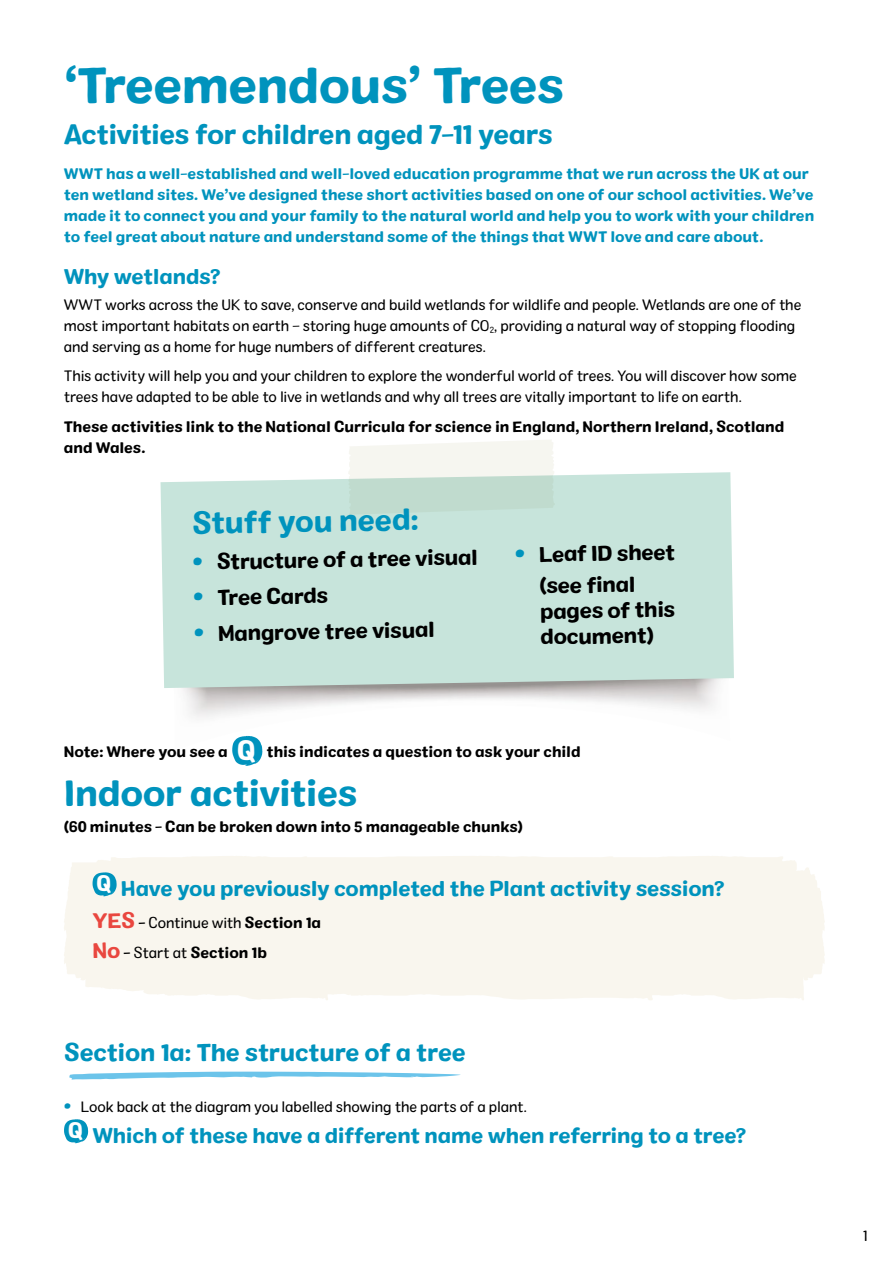
<style>
.page{position:relative;width:893px;height:1263px;background:#fff}
.page>*{position:absolute;margin:0;border:0;box-sizing:border-box;transform-origin:0 0}
.t1{font:49.5px "Colby St Bld";letter-spacing:-.015em;color:#0093bd}
.t2{font:36px "Colby St Bld";letter-spacing:-.02em;color:#0093bd}
.t3{font:29.85px "Colby St Bld";color:#0093bd}
.t4{font:27px "Colby St Bld";letter-spacing:-.025em;color:#0093bd}
.t5{font:24px "Colby St Bld";letter-spacing:-.02em;color:#0093bd}
.t6{font:21.3px/31.5px "Colby St Bld";color:#000}
.t7{font:21px "Colby St Bld";letter-spacing:-.015em;color:#0093bd}
.t8{font:15px/21px "Colby St Reg";letter-spacing:-.01em;color:#000}
.t9{font:15px/21px "Colby St Bld";letter-spacing:-.005em;color:#0093bd}
.t10{font:15px/21px "Colby St Bld";letter-spacing:-.005em;color:#000}
.s1{font-size:29.85px;color:#0093bd}
.s2{font-family:"Colby St Bld";font-size:21px;color:#e9473f}
.s3{font-family:"Colby St Bld"}
.s4{font-size:21px;color:#e9473f}
.s5{font-family:"Colby St Reg"}
.s6{font-family:"Colby St Bld";font-size:21px;color:#0093bd}
</style>
<div class="page">
<div style="left:161px;top:472px;width:573px;height:216px;background:#c7e4db"></div>
<svg style="left:348px;top:440px;width:207px;height:75px"></svg>
<svg style="left:69px;top:1071px;width:392px;height:8px"></svg>
<div style="left:64px;top:856px;width:761px;height:144px;background:#f9f6ee"></div>
<svg style="left:232px;top:736px;width:30px;height:30px"></svg>
<svg style="left:64px;top:1119px;width:24px;height:24px"></svg>
<svg style="left:92px;top:872px;width:25px;height:24px"></svg>
<h1 class="t1" style="left:64px;top:54px;width:502px">‘Treemendous’ Trees</h1>
<h3 class="t4" style="left:64px;top:117px;width:490px">Activities for children aged 7-11 years</h3>
<p class="t9" style="left:64px;top:163px;width:752px">WWT has a well-established and well-loved education programme that we run across the UK at our ten wetland sites. We’ve designed these short activities based on one of our school activities. We’ve made it to connect you and your family to the natural world and help you to work with your children to feel great about nature and understand some of the things that WWT love and care about.</p>
<h3 class="t7" style="left:64px;top:263px;width:158px">Why wetlands?</h3>
<p class="t8" style="left:64px;top:294px;width:739px">WWT works across the UK to save, conserve and build wetlands for wildlife and people. Wetlands are one of the most important habitats on earth – storing huge amounts of CO<sub>2</sub>, providing a natural way of stopping flooding and serving as a home for huge numbers of different creatures.</p>
<p class="t8" style="left:64px;top:365px;width:735px">This activity will help you and your children to explore the wonderful world of trees. You will discover how some trees have adapted to be able to live in wetlands and why all trees are vitally important to life on earth.</p>
<p class="t10" style="left:64px;top:416px;width:722px">These activities link to the National Curricula for science in England, Northern Ireland, Scotland and Wales.</p>
<h3 class="t3" style="left:191px;top:504px;width:229px;rotate:-1deg">Stuff you need:</h3>
<h3 class="t6" style="left:192px;top:546px;width:287px;rotate:-1deg"><span class="s1">•</span> Structure of a tree visual</h3>
<h3 class="t6" style="left:193px;top:582px;width:137px;rotate:-1deg"><span class="s1">•</span> Tree Cards</h3>
<h3 class="t6" style="left:193px;top:618px;width:243px;rotate:-1deg"><span class="s1">•</span> Mangrove tree visual</h3>
<h3 class="t6" style="left:539px;top:539px;width:138px;text-indent:-24px;rotate:-1deg"><span class="s1">•</span> Leaf ID sheet (see final</h3>
<h3 class="t6" style="left:540px;top:599px;width:137px;line-height:25.5px;rotate:-1deg">pages of this document)</h3>
<p class="t10" style="left:64px;top:741px;width:165px">Note: Where you see a</p>
<p class="t10" style="left:266px;top:741px;width:316px">this indicates a question to ask your child</p>
<h2 class="t2" style="left:64px;top:770px;width:295px">Indoor activities</h2>
<p class="t10" style="left:64px;top:816px;width:460px">(60 minutes - Can be broken down into 5 manageable chunks)</p>
<h3 class="t7" style="left:121px;top:875px;width:605px">Have you previously completed the Plant activity session?</h3>
<p class="t8" style="left:92px;top:912px;width:230px"><span class="s2">YES</span> <span class="s3">-</span> Continue with <span class="s3">Section 1a</span></p>
<p class="t10" style="left:92px;top:942px;width:176px"><span class="s4">No</span> - <span class="s5">Start at</span> Section 1b</p>
<h3 class="t5" style="left:64px;top:1037px;width:403px">Section 1a: The structure of a tree</h3>
<p class="t8" style="left:64px;top:1096px;width:464px"><span class="s6">•</span> Look back at the diagram you labelled showing the parts of a plant.</p>
<h3 class="t7" style="left:92px;top:1122px;width:655px">Which of these have a different name when referring to a tree?</h3>
<p class="t8" style="left:863px;top:1225px;width:6px">1</p>
</div>
